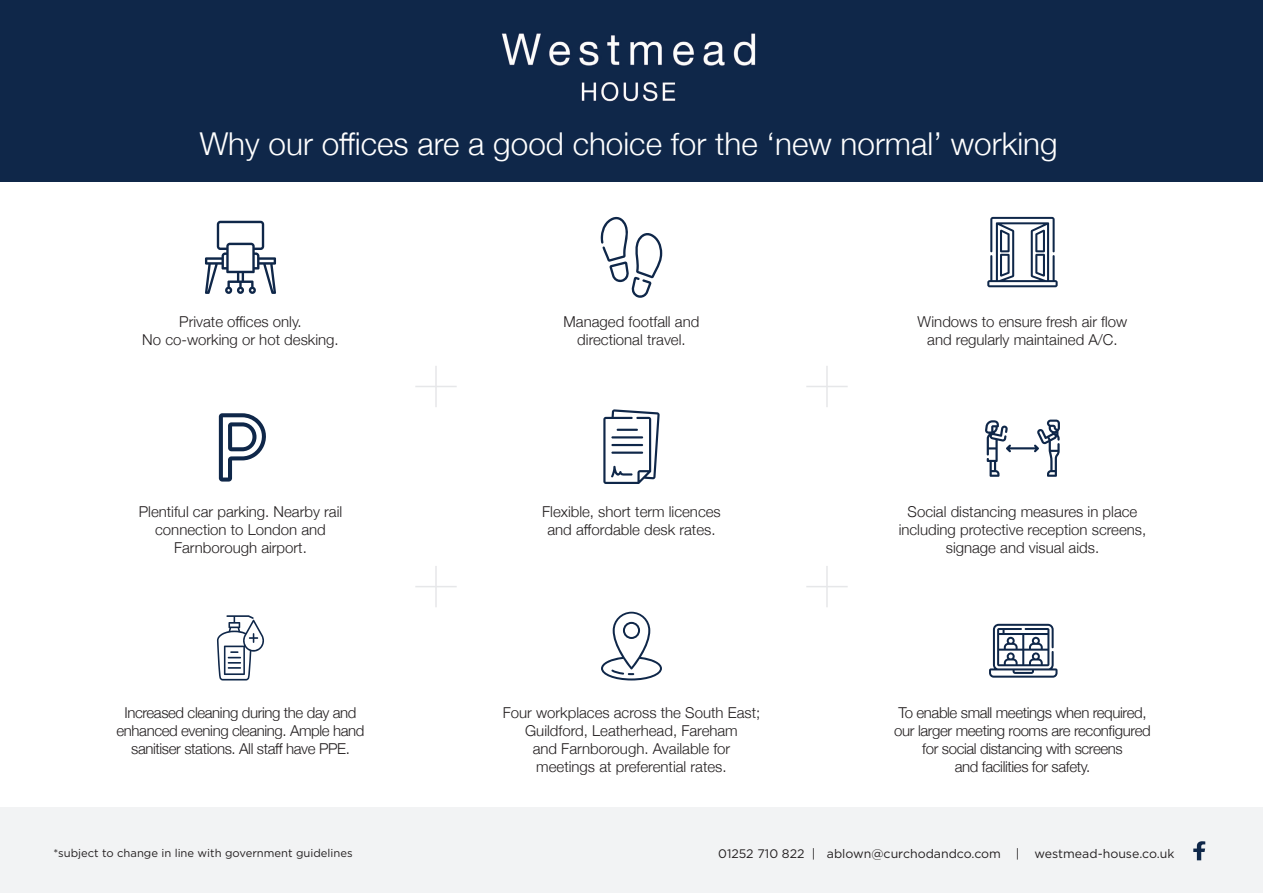
<style>
.page{position:relative;width:1263px;height:893px;background:#fff}
.page>*{position:absolute;margin:0;border:0;box-sizing:border-box;transform-origin:0 0}
.t1{font:300 31.5px "Helvetica Neue";color:#fff}
.t2{font:300 15px/18px "Helvetica Neue";color:#231f20;text-align:center}
.t3{font:300 15px/18px "Helvetica Neue";letter-spacing:-.025em;color:#231f20;text-align:center}
.t4{font:12.3px "Gotham";color:#231f20}
.t5{font:11.25px "Gotham";color:#231f20}
</style>
<div class="page">
<div style="left:0;top:808px;width:1263px;height:85px;background:#f2f3f4"></div>
<div style="left:0;top:0;width:1263px;height:182px;background:#0f2749"></div>
<svg style="left:1193px;top:841px;width:12px;height:19px"></svg>
<svg style="left:985px;top:420px;width:75px;height:57px"></svg>
<hr style="left:435px;top:366px;width:2px;height:41px;background:#e6e7e9">
<hr style="left:415px;top:386px;width:42px;height:1px;background:#e6e7e9">
<hr style="left:826px;top:366px;width:2px;height:41px;background:#e6e7e9">
<hr style="left:806px;top:386px;width:42px;height:1px;background:#e6e7e9">
<hr style="left:435px;top:566px;width:2px;height:41px;background:#e6e7e9">
<hr style="left:415px;top:586px;width:42px;height:1px;background:#e6e7e9">
<hr style="left:826px;top:566px;width:2px;height:41px;background:#e6e7e9">
<hr style="left:806px;top:586px;width:42px;height:1px;background:#e6e7e9">
<svg style="left:987px;top:217px;width:71px;height:70px"></svg>
<svg style="left:603px;top:409px;width:57px;height:75px"></svg>
<svg style="left:989px;top:624px;width:68px;height:54px"></svg>
<svg style="left:205px;top:221px;width:71px;height:73px"></svg>
<svg style="left:601px;top:612px;width:61px;height:68px"></svg>
<svg style="left:219px;top:413px;width:47px;height:69px"></svg>
<svg style="left:601px;top:216px;width:61px;height:82px"></svg>
<svg style="left:217px;top:615px;width:47px;height:65px"></svg>
<img style="left:501px;top:33px;width:255px;height:69px">
<h1 class="t1" style="left:200px;top:118px;width:859px">Why our offices are a good choice for the ‘new normal’ working</h1>
<p class="t2" style="left:142px;top:312px;width:198px">Private offices only.<br>No co-working or hot desking.</p>
<p class="t2" style="left:139px;top:502px;width:205px">Plentiful car parking. Nearby rail connection to London and<br>Farnborough airport.</p>
<p class="t3" style="left:116px;top:703px;width:249px">Increased cleaning during the day and enhanced evening cleaning. Ample hand sanitiser stations. All staff have PPE.</p>
<p class="t2" style="left:564px;top:312px;width:137px">Managed footfall and directional travel.</p>
<p class="t2" style="left:917px;top:312px;width:211px">Windows to ensure fresh air flow and regularly maintained A/C.</p>
<p class="t2" style="left:542px;top:502px;width:180px">Flexible, short term licences and affordable desk rates.</p>
<p class="t2" style="left:899px;top:502px;width:249px">Social distancing measures in place including protective reception screens, signage and visual aids.</p>
<p class="t2" style="left:503px;top:703px;width:259px">Four workplaces across the South East; Guildford, Leatherhead, Fareham<br>and Farnborough. Available for meetings at preferential rates.</p>
<p class="t3" style="left:894px;top:703px;width:258px">To enable small meetings when required, our larger meeting rooms are reconfigured for social distancing with screens<br>and facilities for safety.</p>
<p class="t5" style="left:53px;top:847px;width:301px">*subject to change in line with government guidelines</p>
<p class="t4" style="left:718px;top:846px;width:458px">01252 710 822 | ablown@curchodandco.com | westmead-house.co.uk</p>
</div>
